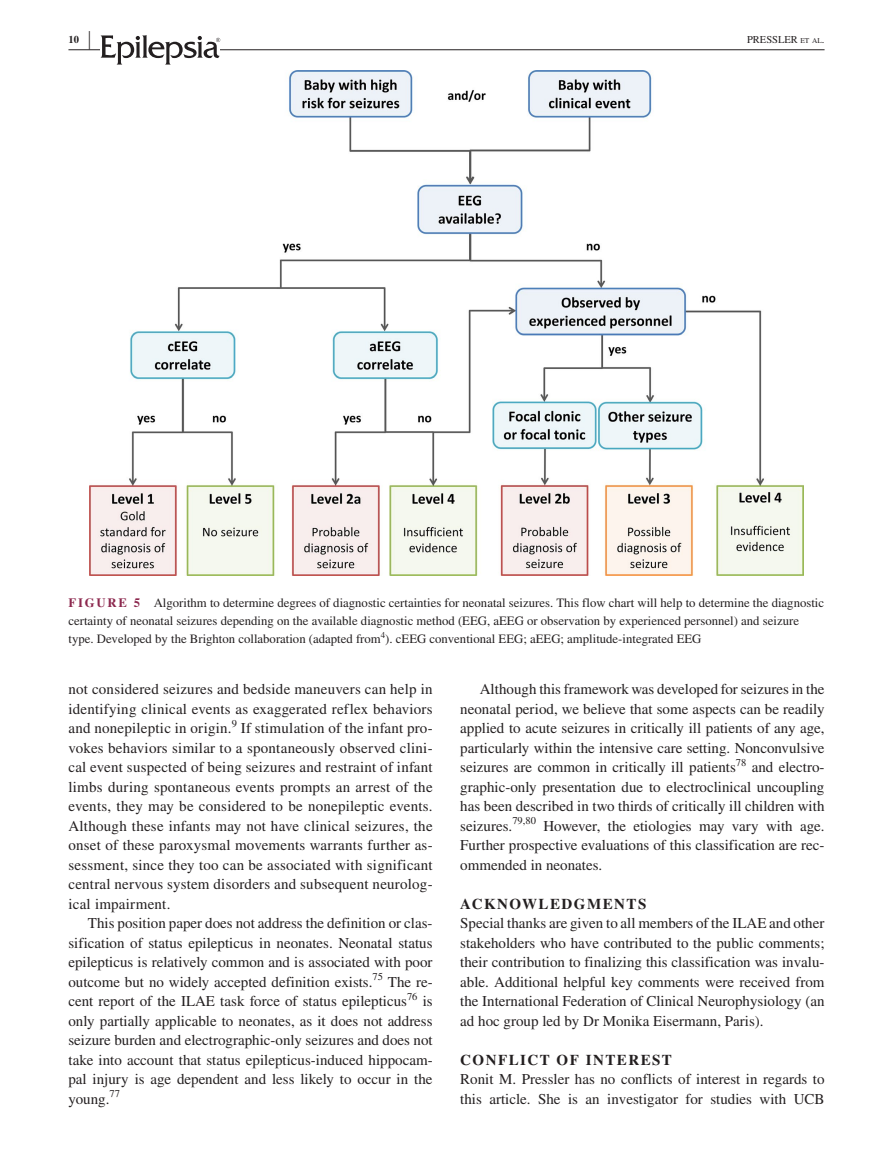
<style>
.page{position:relative;width:893px;height:1174px;background:#fff}
.page>*{position:absolute;margin:0;border:0;box-sizing:border-box;transform-origin:0 0}
.t1{font:700 25.95px "STIX";color:#231f20;scale:.36 1}
.t2{font:15px/19.5px "STIX";color:#231f20;text-align:justify}
.t3{font:700 15px "STIX";letter-spacing:.1em;color:#231f20}
.t4{font:12.75px/18px "STIX";color:#231f20}
.t5{font:10.5px "STIX";color:#231f20}
.t6{font:10.5px "STIX";color:#231f20}
.t7{font:700 10.5px "STIX";color:#231f20}
.t8{font:8.85px "STIX";color:#231f20}
.s1{font-size:7.35px}
.s2{font-weight:700;color:#8c284e}
</style>
<div class="page">
<hr style="left:68px;top:49px;width:756px;height:1px;background:#231f20">
<svg style="left:101px;top:35px;width:119px;height:30px"></svg>
<img style="left:89px;top:70px;width:715px;height:505px">
<p class="t7" style="left:68px;top:33px;width:12px">10</p>
<h1 class="t1" style="left:89px;top:25px;width:7px">|</h1>
<p class="t6" style="left:747px;top:32px;width:79px">PRESSLER <span class="s1">et al</span>.</p>
<p class="t4" style="left:68px;top:595px;width:757px"><span class="s2">FIGURE 5</span> Algorithm to determine degrees of diagnostic certainties for neonatal seizures. This flow chart will help to determine the diagnostic certainty of neonatal seizures depending on the available diagnostic method (EEG, aEEG or observation by experienced personnel) and seizure type. Developed by the Brighton collaboration (adapted from ). cEEG conventional EEG; aEEG; amplitude-integrated EEG</p>
<p class="t8" style="left:381px;top:628px;width:6px">4</p>
<p class="t2" style="left:68px;top:680px;width:366px">not considered seizures and bedside maneuvers can help in identifying clinical events as exaggerated reflex behaviors and nonepileptic in origin.</p>
<p class="t5" style="left:232px;top:716px;width:7px">9</p>
<p class="t2" style="left:68px;top:719px;width:366px;text-indent:172px">If stimulation of the infant pro&shy;vokes behaviors similar to a spontaneously observed clini&shy;cal event suspected of being seizures and restraint of infant limbs during spontaneous events prompts an arrest of the events, they may be considered to be nonepileptic events.<br>Although these infants may not have clinical seizures, the onset of these paroxysmal movements warrants further as&shy;sessment, since they too can be associated with significant central nervous system disorders and subsequent neurolog&shy;ical impairment.</p>
<p class="t2" style="left:68px;top:914px;width:366px;text-indent:20px">This position paper does not address the definition or clas&shy;sification of status epilepticus in neonates. Neonatal status epilepticus is relatively common and is associated with poor outcome but no widely accepted definition exists.</p>
<p class="t5" style="left:372px;top:969px;width:12px">75</p>
<p class="t2" style="left:68px;top:973px;width:366px;text-indent:319px">The re&shy;cent report of the ILAE task force of status epilepticus</p>
<p class="t5" style="left:407px;top:989px;width:12px">76</p>
<p class="t2" style="left:68px;top:992px;width:366px;text-indent:354px">is only partially applicable to neonates, as it does not address seizure burden and electrographic-only seizures and does not take into account that status epilepticus-induced hippocam&shy;pal injury is age dependent and less likely to occur in the young.</p>
<p class="t5" style="left:109px;top:1086px;width:12px">77</p>
<p class="t2" style="left:460px;top:680px;width:366px;text-indent:20px">Although this framework was developed for seizures in the neonatal period, we believe that some aspects can be readily applied to acute seizures in critically ill patients of any age, particularly within the intensive care setting. Nonconvulsive seizures are common in critically ill patients</p>
<p class="t5" style="left:736px;top:755px;width:12px">78</p>
<p class="t2" style="left:460px;top:758px;width:366px;text-indent:291px">and electro&shy;graphic-only presentation due to electroclinical uncoupling has been described in two thirds of critically ill children with seizures.</p>
<p class="t5" style="left:512px;top:813px;width:25px">79,80</p>
<p class="t2" style="left:460px;top:817px;width:366px;text-indent:83px">However, the etiologies may vary with age.<br>Further prospective evaluations of this classification are rec&shy;ommended in neonates.</p>
<p class="t3" style="left:460px;top:895px;width:188px">ACKNOWLEDGMENTS</p>
<p class="t2" style="left:460px;top:914px;width:366px">Special thanks are given to all members of the ILAE and other stakeholders who have contributed to the public comments; their contribution to finalizing this classification was invalu&shy;able. Additional helpful key comments were received from the International Federation of Clinical Neurophysiology (an ad hoc group led by Dr Monika Eisermann, Paris).</p>
<p class="t3" style="left:460px;top:1051px;width:213px">CONFLICT OF INTEREST</p>
<p class="t2" style="left:460px;top:1070px;width:366px">Ronit M. Pressler has no conflicts of interest in regards to this article. She is an investigator for studies with UCB</p>
</div>
